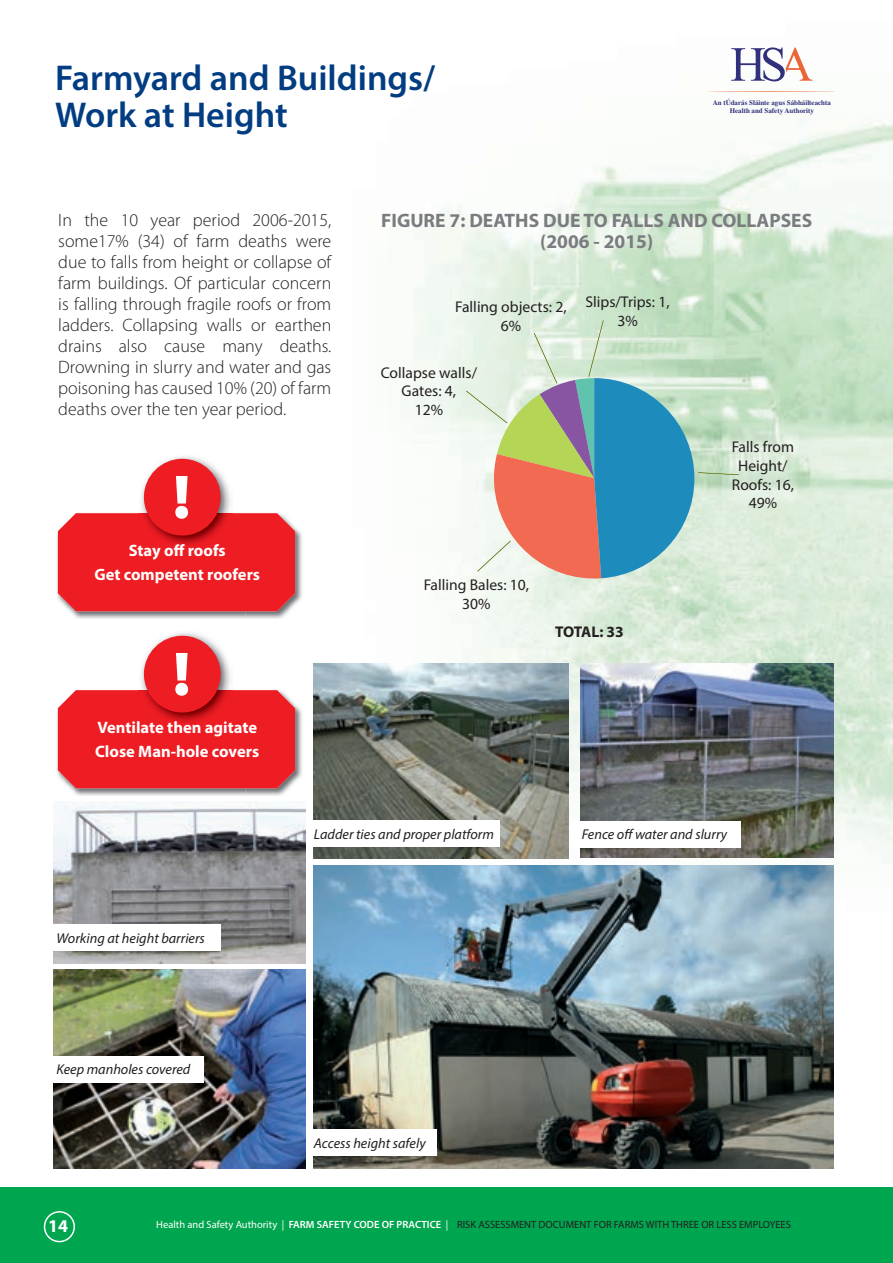
<style>
.page{position:relative;width:893px;height:1263px;background:#fff}
.page>*{position:absolute;margin:0;border:0;box-sizing:border-box;transform-origin:0 0}
.t1{font:900 62.4px "Myriad Pro";color:#fff}
.t2{font:600 36px/36px "Myriad Pro";color:#023d82}
.t3{font:700 19.5px/20.7px "Myriad Pro";color:#7a7c7f;text-align:center}
.t4{font:300 18px/21px "Myriad Pro";color:#231f20;text-align:justify}
.t5{font:700 18px "Myriad Pro";color:#fff}
.t6{font:700 16.5px/24.3px "Myriad Pro";color:#fff;text-align:center}
.t7{font:15.6px/18.8px "Myriad Pro";color:#231f20;text-align:center}
.t8{font:700 15.6px "Myriad Pro";letter-spacing:-.03em;color:#231f20}
.t9{font:italic 14.25px "Myriad Pro";color:#231f20}
.t10{font:10.5px "Myriad Pro";color:#231f20}
.t11{font:700 7.05px/8.4px "Times";color:#31307d;text-align:center}
.s1{color:#fff}
.s2{font-weight:600;color:#fff}
</style>
<div class="page">
<div style="left:0;top:1187px;width:893px;height:76px;background:#00a54f"></div>
<img style="left:245px;top:79px;width:648px;height:910px">
<div style="left:44px;top:1211px;width:31px;height:31px;border:2px solid #fff;border-radius:50%"></div>
<img style="left:57px;top:511px;width:246px;height:108px">
<div style="left:58px;top:513px;width:237px;height:98px;background:#ee1d23"></div>
<img style="left:57px;top:688px;width:246px;height:108px">
<div style="left:58px;top:690px;width:237px;height:98px;background:#ee1d23"></div>
<img style="left:138px;top:456px;width:94px;height:91px">
<div style="left:144px;top:459px;width:77px;height:76px;background:#ee1d23;border-radius:50%"></div>
<img style="left:138px;top:632px;width:94px;height:92px">
<div style="left:144px;top:636px;width:77px;height:76px;background:#ee1d23;border-radius:50%"></div>
<img style="left:739px;top:423px;width:60px;height:82px">
<svg style="left:466px;top:320px;width:273px;height:262px;background:#adbfb7"></svg>
<svg style="left:708px;top:91px;width:127px;height:1px"></svg>
<svg style="left:731px;top:47px;width:81px;height:34px"></svg>
<img style="left:314px;top:865px;width:520px;height:304px">
<img style="left:580px;top:664px;width:254px;height:194px">
<img style="left:314px;top:664px;width:255px;height:194px">
<div style="left:301px;top:820px;width:199px;height:26px;background:#fff"></div>
<div style="left:569px;top:821px;width:171px;height:26px;background:#fff"></div>
<div style="left:301px;top:1130px;width:136px;height:26px;background:#fff"></div>
<img style="left:54px;top:969px;width:252px;height:200px">
<img style="left:54px;top:801px;width:252px;height:162px">
<div style="left:44px;top:1056px;width:160px;height:26px;background:#fff"></div>
<div style="left:44px;top:924px;width:177px;height:27px;background:#fff"></div>
<h2 class="t2" style="left:55px;top:59px;width:382px">Farmyard and Buildings/<br>Work at Height</h2>
<p class="t11" style="left:713px;top:97px;width:120px">An tÚdarás Sláinte agus Sábháilteachta<br>Health and Safety Authority</p>
<p class="t4" style="left:58px;top:210px;width:275px">In the 10 year period 2006-2015, some17% (34) of farm deaths were due to falls from height or collapse of farm buildings. Of particular concern is falling through fragile roofs or from ladders. Collapsing walls or earthen drains also cause many deaths.<br>Drowning in slurry and water and gas poisoning has caused 10% (20) of farm deaths over the ten year period.</p>
<h1 class="t1" style="left:173px;top:462px;width:19px">!</h1>
<p class="t6" style="left:94px;top:538px;width:167px">Stay off roofs<br>Get competent roofers</p>
<h1 class="t1" style="left:173px;top:638px;width:19px">!</h1>
<p class="t6" style="left:95px;top:715px;width:166px;text-align:left">Ventilate then agitate<br>Close Man-hole covers</p>
<p class="t3" style="left:381px;top:209px;width:432px">FIGURE 7: DEATHS DUE TO FALLS AND COLLAPSES (2006 - 2015)</p>
<p class="t7" style="left:455px;top:297px;width:113px">Falling objects: 2,<br>6%</p>
<p class="t7" style="left:586px;top:292px;width:85px">Slips/Trips: 1,<br>3%</p>
<p class="t7" style="left:381px;top:363px;width:98px">Collapse walls/<br>Gates: 4,<br>12%</p>
<p class="t7" style="left:424px;top:575px;width:107px">Falling Bales: 10,<br>30%</p>
<p class="t8" style="left:555px;top:622px;width:70px">TOTAL: 33</p>
<p class="t7" style="left:732px;top:437px;width:64px">Falls from<br>Height/<br>Roofs: 16,<br>49%</p>
<p class="t9" style="left:57px;top:929px;width:150px">Working at height barriers</p>
<p class="t9" style="left:57px;top:1061px;width:135px">Keep manholes covered</p>
<p class="t9" style="left:314px;top:825px;width:182px">Ladder ties and proper platform</p>
<p class="t9" style="left:582px;top:826px;width:147px">Fence off water and slurry</p>
<p class="t9" style="left:314px;top:1135px;width:113px">Access height safely</p>
<p class="t5" style="left:48px;top:1214px;width:21px">14</p>
<p class="t10" style="left:156px;top:1218px;width:636px"><span class="s1">Health and Safety Authority |</span> <span class="s2">FARM SAFETY CODE OF PRACTICE</span> <span class="s1">|</span> RISK ASSESSMENT DOCUMENT FOR FARMS WITH THREE OR LESS EMPLOYEES</p>
</div>
